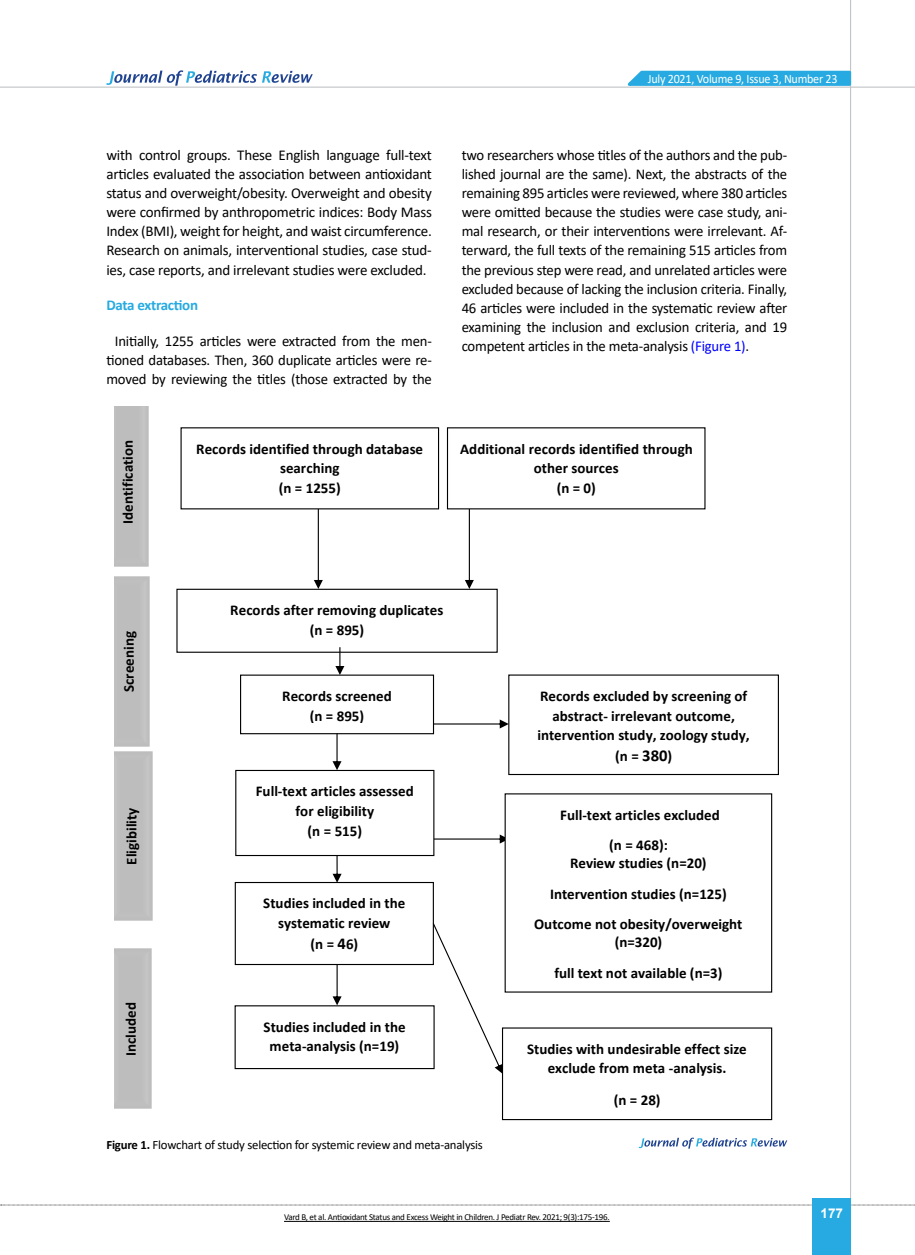
<style>
.page{position:relative;width:915px;height:1255px;background:#fff}
.page>*{position:absolute;margin:0;border:0;box-sizing:border-box;transform-origin:0 0}
.t1{font:18px "Times New Roman";color:#000}
.t2{font:15px/19px "Calibri";letter-spacing:-.015em;color:#000;text-align:justify}
.t3{font:700 15px/19.6px "Calibri";color:#000;text-align:center}
.t4{font:700 15px "Calibri";letter-spacing:-.02em;color:#27aae1}
.t5{font:700 13.5px "Arial";color:#fff}
.t6{font:12.75px "Calibri";letter-spacing:-.015em;color:#000}
.t7{font:12.75px "Calibri";letter-spacing:-.02em;color:#fff;scale:.95 1}
.t8{font:9px "Calibri";letter-spacing:-.03em;color:#000}
.s1{color:#00f}
.s2{font-size:16.5px}
.s3{font-weight:700}
</style>
<div class="page">
<svg style="left:1px;top:1204px;width:914px;height:1px"></svg>
<hr style="left:849px;top:0;width:1px;height:1254px;background:#c2c4c6">
<hr style="left:0;top:87px;width:914px;height:1px;background:#c2c4c6">
<div style="left:812px;top:1198px;width:38px;height:56px;background:#27aae1"></div>
<svg style="left:621px;top:69px;width:231px;height:18px;background:#52bae5"></svg>
<svg style="left:106px;top:70px;width:207px;height:16px"></svg>
<img style="left:114px;top:406px;width:35px;height:160px">
<div style="left:114px;top:408px;width:34px;height:147px;background:#bdbdbd"></div>
<div style="left:114px;top:762px;width:38px;height:147px;background:#bdbdbd"></div>
<img style="left:114px;top:948px;width:38px;height:160px">
<div style="left:114px;top:960px;width:37px;height:136px;background:#bdbdbd"></div>
<img style="left:114px;top:576px;width:36px;height:170px">
<div style="left:114px;top:588px;width:35px;height:146px;background:#bdbdbd"></div>
<svg style="left:314px;top:509px;width:9px;height:79px"></svg>
<svg style="left:464px;top:509px;width:9px;height:79px"></svg>
<div style="left:176px;top:588px;width:321px;height:64px;border:1px solid #000"></div>
<img style="left:177px;top:600px;width:319px;height:40px">
<div style="left:240px;top:674px;width:194px;height:60px;border:1px solid #000"></div>
<img style="left:241px;top:686px;width:192px;height:36px">
<div style="left:508px;top:674px;width:270px;height:101px;border:1px solid #000"></div>
<img style="left:509px;top:686px;width:268px;height:77px">
<div style="left:235px;top:881px;width:199px;height:84px;border:1px solid #000"></div>
<img style="left:236px;top:893px;width:1px;height:60px">
<svg style="left:332px;top:856px;width:9px;height:26px"></svg>
<svg style="left:434px;top:834px;width:70px;height:9px"></svg>
<div style="left:234px;top:1005px;width:200px;height:64px;border:1px solid #000"></div>
<img style="left:235px;top:1017px;width:1px;height:40px">
<svg style="left:335px;top:647px;width:9px;height:28px"></svg>
<svg style="left:332px;top:733px;width:9px;height:36px"></svg>
<svg style="left:433px;top:719px;width:75px;height:9px"></svg>
<div style="left:235px;top:769px;width:199px;height:87px;border:1px solid #000"></div>
<img style="left:236px;top:781px;width:197px;height:63px">
<svg style="left:332px;top:964px;width:9px;height:41px"></svg>
<div style="left:502px;top:1027px;width:270px;height:93px;border:1px solid #000"></div>
<svg style="left:432px;top:923px;width:70px;height:150px"></svg>
<svg style="left:638px;top:1137px;width:149px;height:11px"></svg>
<hr style="left:284px;top:1220px;width:325px;height:1px;background:#000">
<p class="t7" style="left:647px;top:69px;width:201px">July 2021, Volume 9, Issue 3, Number 23</p>
<p class="t2" style="left:461px;top:145px;width:327px">two researchers whose titles of the authors and the pub&shy;lished journal are the same). Next, the abstracts of the remaining 895 articles were reviewed, where 380 articles were omitted because the studies were case study, ani&shy;mal research, or their interventions were irrelevant. Af&shy;terward, the full texts of the remaining 515 articles from the previous step were read, and unrelated articles were excluded because of lacking the inclusion criteria. Finally, 46 articles were included in the systematic review after examining the inclusion and exclusion criteria, and 19 competent articles in the meta-analysis <span class="s1">(Figure 1)</span>.</p>
<p class="t2" style="left:106px;top:145px;width:327px">with control groups. These English language full-text articles evaluated the association between antioxidant status and overweight/obesity. Overweight and obesity were confirmed by anthropometric indices: Body Mass Index (BMI), weight for height, and waist circumference.<br>Research on animals, interventional studies, case stud&shy;ies, case reports, and irrelevant studies were excluded.</p>
<p class="t4" style="left:106px;top:294px;width:93px">Data extraction</p>
<p class="t2" style="left:106px;top:331px;width:327px;text-align:center">Initially, 1255 articles were extracted from the men&shy;tioned databases. Then, 360 duplicate articles were re&shy;moved by reviewing the titles (those extracted by the</p>
<p class="t1" style="left:89px;top:340px;width:703px">lacking the inclusion criteria. Finally, 46 articles were included in the systematic review after</p>
<p class="t3" style="left:118px;top:523px;width:85px;rotate:-90deg">Identification</p>
<p class="t3" style="left:119px;top:691px;width:62px;rotate:-90deg">Screening</p>
<p class="t3" style="left:121px;top:864px;width:58px;rotate:-90deg">Eligibility</p>
<p class="t3" style="left:121px;top:1055px;width:55px;rotate:-90deg">Included</p>
<p class="t3" style="left:196px;top:438px;width:228px">Records identified through database searching<br>(n = 1255)</p>
<p class="t3" style="left:460px;top:438px;width:234px">Additional records identified through other sources<br>(n = 0)</p>
<p class="t3" style="left:230px;top:600px;width:214px">Records after removing duplicates (n = 895)</p>
<p class="t3" style="left:282px;top:686px;width:111px">Records screened (n = 895)</p>
<p class="t3" style="left:537px;top:685px;width:214px;line-height:20.1px">Records excluded by screening of abstract- irrelevant outcome, intervention study, zoology study, (n = <span class="s2">380</span>)</p>
<p class="t3" style="left:256px;top:781px;width:159px">Full-text articles assessed for eligibility<br>(n = 515)</p>
<p class="t3" style="left:263px;top:892px;width:144px;line-height:20.4px">Studies included in the systematic review<br>(n = <span class="s2">4</span>6)</p>
<p class="t3" style="left:263px;top:1016px;width:144px">Studies included in the meta-analysis (n=19)</p>
<p class="t3" style="left:560px;top:799px;width:161px;line-height:30.5px">Full-text articles excluded (n = 468):</p>
<p class="t3" style="left:534px;top:847px;width:210px;line-height:30.5px">Review studies (n=20)<br>Intervention studies (n=125)<br>Outcome not obesity/overweight</p>
<p class="t3" style="left:554px;top:926px;width:169px;line-height:30.3px">(n=320)<br>full text not available (n=3)</p>
<p class="t3" style="left:527px;top:1038px;width:221px">Studies with undesirable effect size exclude from meta -analysis.</p>
<p class="t3" style="left:613px;top:1090px;width:48px">(n = 28)</p>
<p class="t6" style="left:106px;top:1135px;width:378px"><span class="s3">Figure 1.</span> Flowchart of study selection for systemic review and meta-analysis</p>
<p class="t8" style="left:284px;top:1210px;width:327px">Vard B, et al. Antioxidant Status and Excess Weight in Children. J Pediatr Rev. 2021; 9(3):175-196.</p>
<p class="t5" style="left:820px;top:1203px;width:24px">177</p>
</div>
